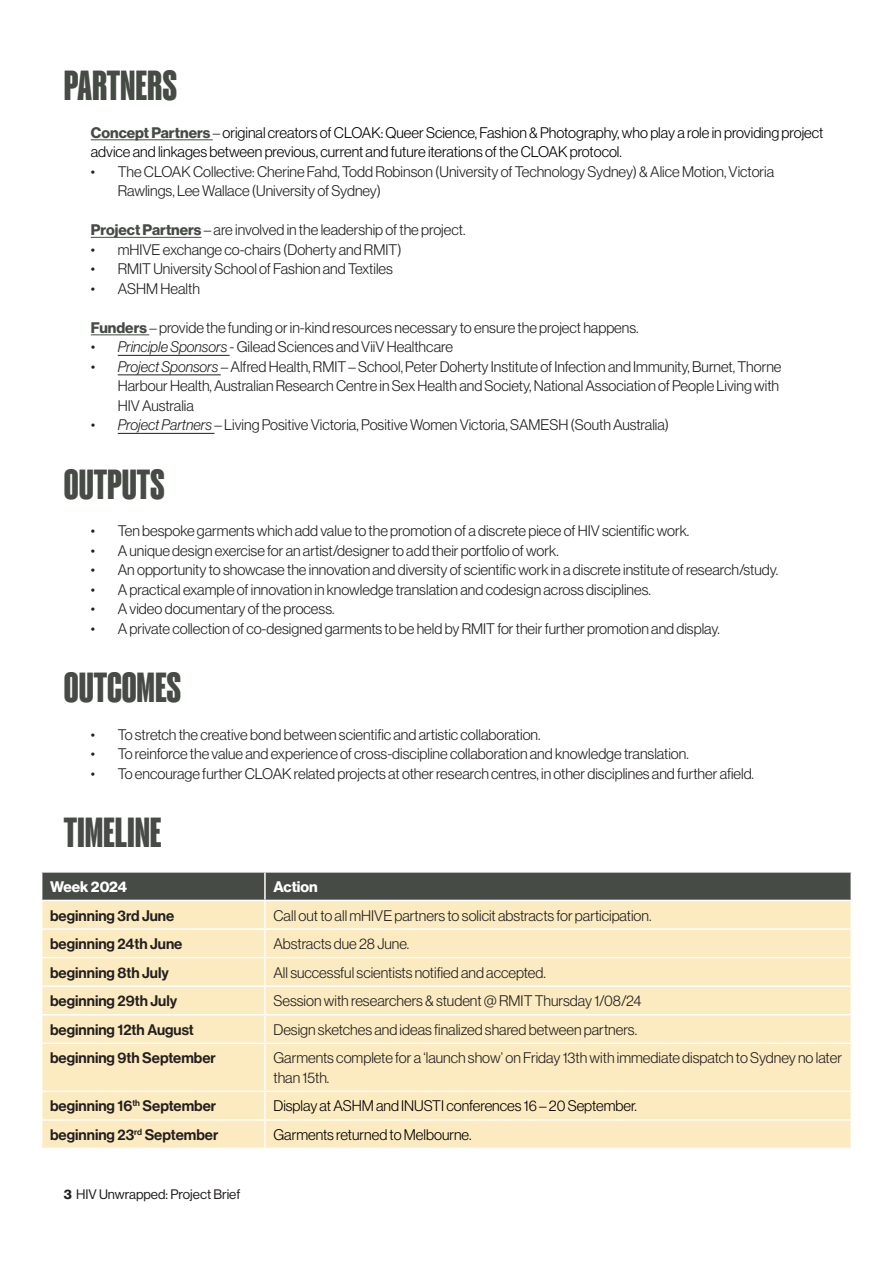
<style>
.page{position:relative;width:893px;height:1263px;background:#fff}
.page>*{position:absolute;margin:0;border:0;box-sizing:border-box;transform-origin:0 0}
.t1{font:42px "Magno Sans Variable Roman";color:#464b45}
.t2{font:15px/19.5px "N Haas Grotesk DS Pro 45 Lt";color:#231f20}
.t3{font:15px/19.5px "N Haas Grotesk DS Pro 45 Lt";color:#000}
.t4{font:15px "N Haas Grotesk DS Pro 65 Md";color:#231f20}
.t5{font:15px "N Haas Grotesk DS Pro 75 Bd";color:#fff}
.t6{font:13.5px "N Haas Grotesk DS Pro 55 Rg";color:#231f20}
.s1{font-family:"N Haas Grotesk DS Pro 75 Bd";color:#464b45}
.s2{color:#231f20}
.s3{font-family:"N Haas Grotesk DS Pro 46 Lt It"}
.s4{font-family:"N Haas Grotesk DS Pro 75 Bd"}
</style>
<div class="page">
<hr style="left:91px;top:140px;width:122px;height:1px;background:#464b45">
<hr style="left:91px;top:237px;width:111px;height:1px;background:#464b45">
<hr style="left:91px;top:335px;width:58px;height:1px;background:#464b45">
<hr style="left:118px;top:355px;width:112px;height:1px;background:#231f20">
<hr style="left:118px;top:375px;width:103px;height:1px;background:#231f20">
<hr style="left:118px;top:433px;width:96px;height:1px;background:#231f20">
<div style="left:42px;top:1044px;width:809px;height:104px;background:#fcebc0"></div>
<svg style="left:41px;top:872px;width:811px;height:170px;background:#dfd2af"></svg>
<hr style="left:264px;top:1044px;width:2px;height:46px;background:#fff">
<hr style="left:41px;top:1090px;width:224px;height:2px;background:#fff">
<hr style="left:265px;top:1090px;width:587px;height:2px;background:#fff">
<hr style="left:264px;top:1092px;width:2px;height:27px;background:#fff">
<hr style="left:41px;top:1119px;width:224px;height:2px;background:#fff">
<hr style="left:265px;top:1119px;width:587px;height:2px;background:#fff">
<hr style="left:264px;top:1121px;width:2px;height:27px;background:#fff">
<h1 class="t1" style="left:64px;top:62px;width:115px">PARTNERS</h1>
<p class="t3" style="left:91px;top:123px;width:734px"><span class="s1">Concept Partners</span> <span class="s2">–</span> original creators of CLOAK: Queer Science, Fashion &amp; Photography, who play a role in providing project advice and linkages between previous, current and future iterations of the CLOAK protocol.</p>
<p class="t2" style="left:118px;top:162px;width:658px;text-indent:-27px">• The CLOAK Collective: Cherine Fahd, Todd Robinson (University of Technology Sydney) &amp; Alice Motion, Victoria<br>Rawlings, Lee Wallace (University of Sydney)</p>
<p class="t2" style="left:91px;top:220px;width:376px"><span class="s1">Project Partners</span> – are involved in the leadership of the project.</p>
<p class="t2" style="left:91px;top:240px;width:312px">• mHIVE exchange co-chairs (Doherty and RMIT)</p>
<p class="t2" style="left:91px;top:259px;width:304px">• RMIT University School of Fashion and Textiles</p>
<p class="t2" style="left:91px;top:279px;width:111px">• ASHM Health</p>
<p class="t2" style="left:91px;top:318px;width:549px"><span class="s1">Funders</span> – provide the funding or in-kind resources necessary to ensure the project happens.</p>
<p class="t2" style="left:91px;top:337px;width:364px"><span class="s3">• Principle Sponsors</span> - Gilead Sciences and ViiV Healthcare</p>
<p class="t2" style="left:118px;top:357px;width:665px;text-indent:-27px"><span class="s3">• Project Sponsors</span> – Alfred Health, RMIT – School, Peter Doherty Institute of Infection and Immunity, Burnet, Thorne<br>Harbour Health, Australian Research Centre in Sex Health and Society, National Association of People Living with<br>HIV Australia</p>
<p class="t2" style="left:91px;top:415px;width:580px"><span class="s3">• Project Partners</span> – Living Positive Victoria, Positive Women Victoria, SAMESH (South Australia)</p>
<h1 class="t1" style="left:64px;top:460px;width:103px">OUTPUTS</h1>
<p class="t2" style="left:91px;top:521px;width:600px">• Ten bespoke garments which add value to the promotion of a discrete piece of HIV scientific work.</p>
<p class="t2" style="left:91px;top:541px;width:470px">• A unique design exercise for an artist/designer to add their portfolio of work.</p>
<p class="t2" style="left:91px;top:560px;width:689px">• An opportunity to showcase the innovation and diversity of scientific work in a discrete institute of research/study.</p>
<p class="t2" style="left:91px;top:580px;width:562px">• A practical example of innovation in knowledge translation and codesign across disciplines.</p>
<p class="t2" style="left:91px;top:599px;width:245px">• A video documentary of the process.</p>
<p class="t2" style="left:91px;top:619px;width:631px">• A private collection of co-designed garments to be held by RMIT for their further promotion and display.</p>
<h1 class="t1" style="left:64px;top:663px;width:119px">OUTCOMES</h1>
<p class="t2" style="left:91px;top:725px;width:451px">• To stretch the creative bond between scientific and artistic collaboration.</p>
<p class="t2" style="left:91px;top:744px;width:599px">• To reinforce the value and experience of cross-discipline collaboration and knowledge translation.</p>
<p class="t2" style="left:91px;top:764px;width:665px">• To encourage further CLOAK related projects at other research centres, in other disciplines and further afield.</p>
<h1 class="t1" style="left:64px;top:808px;width:99px">TIMELINE</h1>
<p class="t5" style="left:50px;top:878px;width:79px">Week 2024</p>
<p class="t5" style="left:273px;top:878px;width:46px">Action</p>
<p class="t4" style="left:50px;top:906px;width:126px">beginning 3rd June</p>
<p class="t2" style="left:273px;top:905px;width:379px">Call out to all mHIVE partners to solicit abstracts for participation.</p>
<p class="t4" style="left:50px;top:935px;width:134px">beginning 24th June</p>
<p class="t2" style="left:273px;top:934px;width:137px">Abstracts due 28 June.</p>
<p class="t4" style="left:50px;top:964px;width:120px">beginning 8th July</p>
<p class="t2" style="left:273px;top:963px;width:274px">All successful scientists notified and accepted.</p>
<p class="t4" style="left:50px;top:992px;width:129px">beginning 29th July</p>
<p class="t2" style="left:273px;top:991px;width:370px">Session with researchers &amp; student @ RMIT Thursday 1/08/24</p>
<p class="t4" style="left:50px;top:1021px;width:145px">beginning 12th August</p>
<p class="t2" style="left:273px;top:1020px;width:365px">Design sketches and ideas finalized shared between partners.</p>
<p class="t4" style="left:50px;top:1049px;width:167px">beginning 9th September</p>
<p class="t2" style="left:273px;top:1048px;width:570px">Garments complete for a ‘launch show’ on Friday 13th with immediate dispatch to Sydney no later than 15th.</p>
<p class="t4" style="left:50px;top:1097px;width:168px">beginning 16<sup>th</sup> September</p>
<p class="t3" style="left:273px;top:1096px;width:365px">Display at ASHM and INUSTI conferences 16 – 20 September.</p>
<p class="t4" style="left:50px;top:1126px;width:170px">beginning 23<sup>rd</sup> September</p>
<p class="t3" style="left:273px;top:1125px;width:199px">Garments returned to Melbourne.</p>
<p class="t6" style="left:64px;top:1187px;width:178px"><span class="s4">3</span> HIV Unwrapped: Project Brief</p>
</div>
